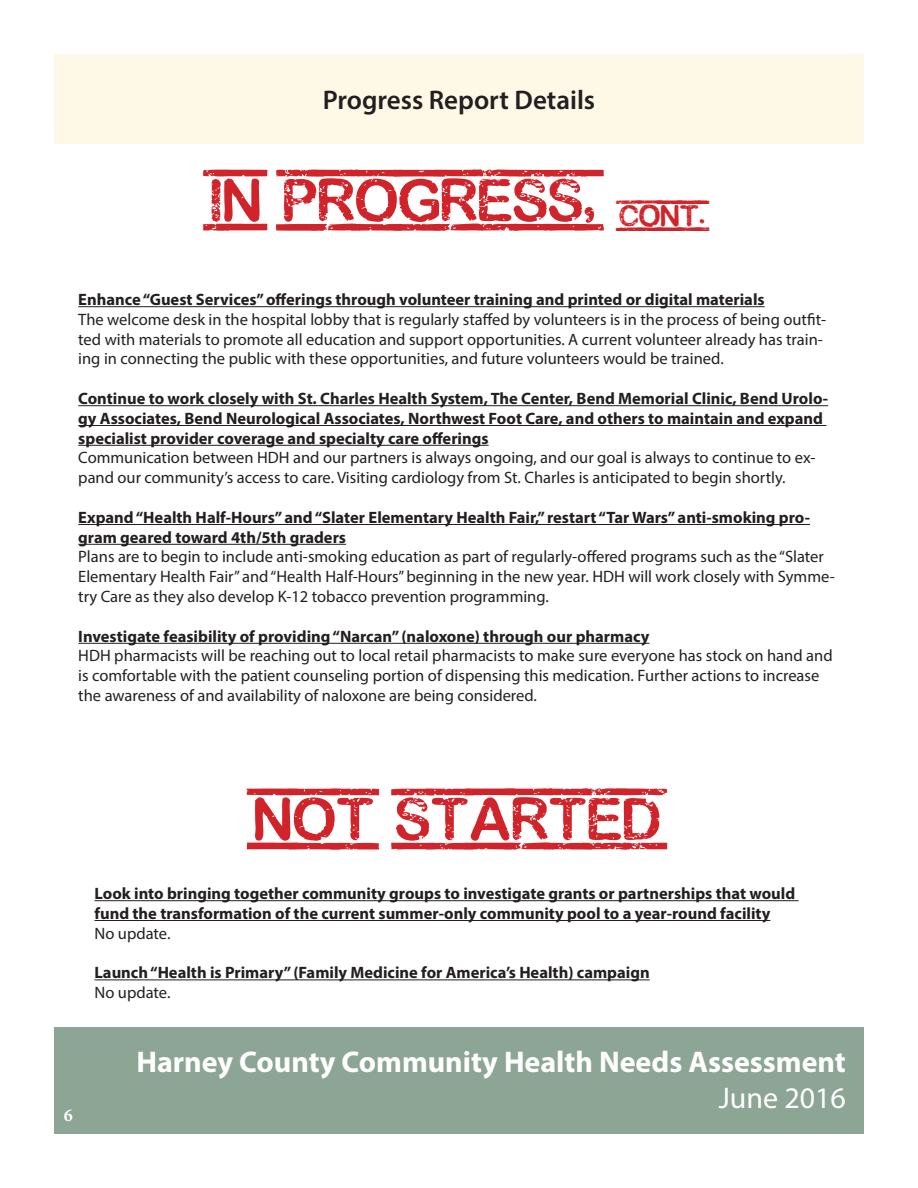
<style>
.page{position:relative;width:918px;height:1188px;background:#fff}
.page>*{position:absolute;margin:0;border:0;box-sizing:border-box;transform-origin:0 0}
.t1{font:75px "TOPSECRET";color:#d1232a}
.t2{font:700 30px "Myriad Pro";color:#fff}
.t3{font:30px "Myriad Pro";color:#fff}
.t4{font:600 27px "Myriad Pro";color:#231f20}
.t5{font:700 18px "Minion Pro";color:#fff}
.t6{font:16.5px/19.8px "Myriad Pro";color:#231f20}
.t7{font:700 16.5px/19.8px "Myriad Pro";color:#231f20}
.s1{font-size:37.5px}
</style>
<div class="page">
<div style="left:54px;top:1028px;width:810px;height:106px;background:#8da595"></div>
<div style="left:54px;top:54px;width:810px;height:90px;background:#fef8e6"></div>
<hr style="left:94px;top:900px;width:705px;height:1px;background:#231f20">
<hr style="left:94px;top:920px;width:676px;height:1px;background:#231f20">
<hr style="left:94px;top:979px;width:556px;height:1px;background:#231f20">
<hr style="left:78px;top:306px;width:687px;height:1px;background:#231f20">
<hr style="left:78px;top:405px;width:750px;height:1px;background:#231f20">
<hr style="left:78px;top:425px;width:748px;height:1px;background:#231f20">
<hr style="left:78px;top:445px;width:411px;height:1px;background:#231f20">
<hr style="left:78px;top:524px;width:732px;height:1px;background:#231f20">
<hr style="left:78px;top:544px;width:268px;height:1px;background:#231f20">
<hr style="left:78px;top:643px;width:571px;height:1px;background:#231f20">
<p class="t4" style="left:323px;top:83px;width:274px">Progress Report Details</p>
<p class="t1" style="left:212px;top:163px;width:496px">IN PROGRESS, <span class="s1">CONT.</span></p>
<p class="t7" style="left:78px;top:289px;width:688px">Enhance “Guest Services” offerings through volunteer training and printed or digital materials</p>
<p class="t6" style="left:78px;top:309px;width:749px">The welcome desk in the hospital lobby that is regularly staffed by volunteers is in the process of being outfit&shy;ted with materials to promote all education and support opportunities. A current volunteer already has train&shy;ing in connecting the public with these opportunities, and future volunteers would be trained.</p>
<p class="t7" style="left:78px;top:388px;width:751px">Continue to work closely with St. Charles Health System, The Center, Bend Memorial Clinic, Bend Urolo&shy;gy Associates, Bend Neurological Associates, Northwest Foot Care, and others to maintain and expand specialist provider coverage and specialty care offerings</p>
<p class="t6" style="left:78px;top:448px;width:739px">Communication between HDH and our partners is always ongoing, and our goal is always to continue to ex&shy;pand our community’s access to care. Visiting cardiology from St. Charles is anticipated to begin shortly.</p>
<p class="t7" style="left:78px;top:507px;width:733px">Expand “Health Half-Hours” and “Slater Elementary Health Fair,” restart “Tar Wars” anti-smoking pro&shy;gram geared toward 4th/5th graders</p>
<p class="t6" style="left:78px;top:547px;width:758px">Plans are to begin to include anti-smoking education as part of regularly-offered programs such as the “Slater<br>Elementary Health Fair” and “Health Half-Hours” beginning in the new year. HDH will work closely with Symme&shy;try Care as they also develop K-12 tobacco prevention programming.</p>
<p class="t7" style="left:78px;top:626px;width:573px">Investigate feasibility of providing “Narcan” (naloxone) through our pharmacy</p>
<p class="t6" style="left:78px;top:646px;width:756px">HDH pharmacists will be reaching out to local retail pharmacists to make sure everyone has stock on hand and is comfortable with the patient counseling portion of dispensing this medication. Further actions to increase the awareness of and availability of naloxone are being considered.</p>
<p class="t5" style="left:64px;top:1103px;width:10px">6</p>
<p class="t1" style="left:255px;top:782px;width:409px">NOT STARTED</p>
<p class="t7" style="left:94px;top:883px;width:702px">Look into bringing together community groups to investigate grants or partnerships that would fund the transformation of the current summer-only community pool to a year-round facility</p>
<p class="t6" style="left:94px;top:923px;width:77px">No update.</p>
<p class="t7" style="left:94px;top:962px;width:557px">Launch “Health is Primary” (Family Medicine for America’s Health) campaign</p>
<p class="t6" style="left:94px;top:982px;width:77px">No update.</p>
<h2 class="t2" style="left:136px;top:1042px;width:711px">Harney County Community Health Needs Assessment</h2>
<h2 class="t3" style="left:719px;top:1079px;width:129px">June 2016</h2>
</div>
